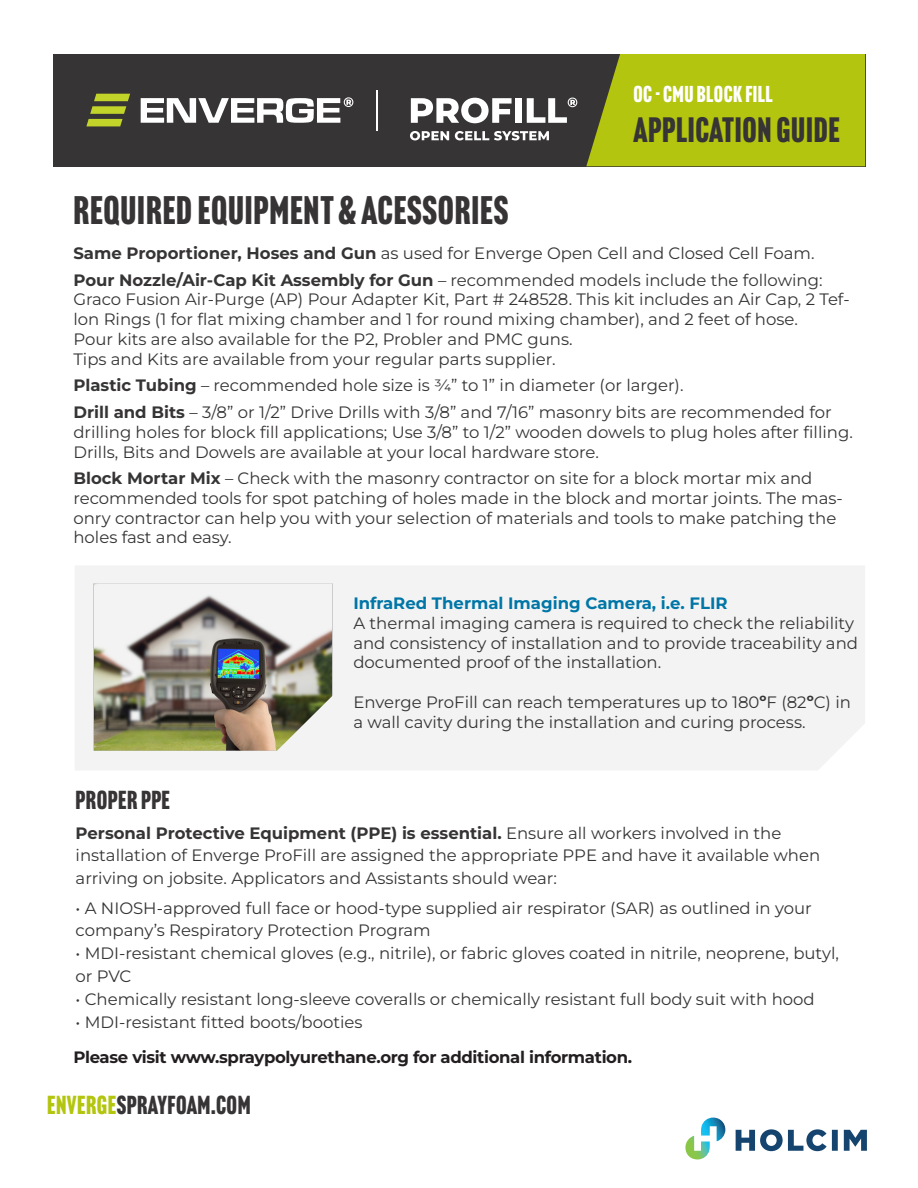
<style>
.page{position:relative;width:918px;height:1188px;background:#fff}
.page>*{position:absolute;margin:0;border:0;box-sizing:border-box;transform-origin:0 0}
.t1{font:39px "Headline Gothic ATF";letter-spacing:.02em;color:#363434}
.t2{font:34.5px "Headline Gothic ATF";letter-spacing:.02em;color:#363434}
.t3{font:25.5px "Headline Gothic ATF";letter-spacing:.02em;color:#363434}
.t4{font:22.5px "Headline Gothic ATF";letter-spacing:.02em;color:#fff}
.t5{font:16.5px/19.8px "Montserrat";color:#363434}
.t6{font:700 16.5px "Montserrat";letter-spacing:-.02em;color:#231f20}
.t7{font:700 16.5px "Montserrat";color:#0076a7}
.s1{font-weight:700}
.s2{color:#b3c50e}
</style>
<div class="page">
<svg style="left:736px;top:1129px;width:131px;height:22px"></svg>
<svg style="left:685px;top:1118px;width:40px;height:41px"></svg>
<div style="left:53px;top:54px;width:812px;height:112px;background:#363434"></div>
<div style="left:586px;top:54px;width:279px;height:112px;background:#b3c50e"></div>
<svg style="left:411px;top:98px;width:101px;height:25px"></svg>
<div style="left:515px;top:98px;width:7px;height:25px;background:#fff"></div>
<svg style="left:527px;top:98px;width:50px;height:25px"></svg>
<svg style="left:410px;top:131px;width:39px;height:9px"></svg>
<svg style="left:455px;top:131px;width:94px;height:9px"></svg>
<hr style="left:376px;top:90px;width:2px;height:40px;background:#fff">
<svg style="left:86px;top:94px;width:44px;height:32px"></svg>
<svg style="left:141px;top:97px;width:212px;height:26px"></svg>
<svg style="left:75px;top:566px;width:790px;height:204px;fill:#f3f3f3"></svg>
<h3 class="t4" style="left:633px;top:81px;width:141px">OC - CMU BLOCK FILL</h3>
<h2 class="t2" style="left:633px;top:109px;width:208px">APPLICATION GUIDE</h2>
<p class="t1" style="left:73px;top:187px;width:436px">REQUIRED EQUIPMENT &amp; ACESSORIES</p>
<p class="t5" style="left:73px;top:243px;width:743px"><span class="s1">Same Proportioner, Hoses and Gun</span> as used for Enverge Open Cell and Closed Cell Foam.</p>
<p class="t5" style="left:73px;top:269px;width:751px"><span class="s1">Pour Nozzle/Air-Cap Kit Assembly for Gun</span> – recommended models include the following:</p>
<p class="t5" style="left:73px;top:289px;width:778px">Graco Fusion Air-Purge (AP) Pour Adapter Kit, Part # 248528. This kit includes an Air Cap, 2 Tef&shy;lon Rings (1 for flat mixing chamber and 1 for round mixing chamber), and 2 feet of hose.</p>
<p class="t5" style="left:73px;top:329px;width:501px">Pour kits are also available for the P2, Probler and PMC guns.</p>
<p class="t5" style="left:73px;top:349px;width:484px">Tips and Kits are available from your regular parts supplier.</p>
<p class="t5" style="left:73px;top:375px;width:612px"><span class="s1">Plastic Tubing</span> – recommended hole size is ¾” to 1” in diameter (or larger).</p>
<p class="t5" style="left:73px;top:402px;width:781px"><span class="s1">Drill and Bits</span> – 3/8” or 1/2” Drive Drills with 3/8” and 7/16” masonry bits are recommended for drilling holes for block fill applications; Use 3/8” to 1/2” wooden dowels to plug holes after filling.<br>Drills, Bits and Dowels are available at your local hardware store.</p>
<p class="t5" style="left:73px;top:468px;width:771px"><span class="s1">Block Mortar Mix</span> – Check with the masonry contractor on site for a block mortar mix and recommended tools for spot patching of holes made in the block and mortar joints. The mas&shy;onry contractor can help you with your selection of materials and tools to make patching the holes fast and easy.</p>
<p class="t7" style="left:353px;top:592px;width:376px">InfraRed Thermal Imaging Camera, i.e. FLIR</p>
<p class="t5" style="left:353px;top:613px;width:506px">A thermal imaging camera is required to check the reliability and consistency of installation and to provide traceability and documented proof of the installation.</p>
<p class="t5" style="left:353px;top:692px;width:499px">Enverge ProFill can reach temperatures up to 180<span class="s1">º</span>F (82<span class="s1">º</span>C) in a wall cavity during the installation and curing process.</p>
<p class="t3" style="left:76px;top:785px;width:96px">PROPER PPE</p>
<p class="t5" style="left:76px;top:821px;width:746px;line-height:22.8px"><span class="s1">Personal Protective Equipment (PPE) is essential.</span> Ensure all workers involved in the installation of Enverge ProFill are assigned the appropriate PPE and have it available when arriving on jobsite. Applicators and Assistants should wear:</p>
<p class="t5" style="left:76px;top:896px;width:738px;line-height:22.8px">• A NIOSH-approved full face or hood-type supplied air respirator (SAR) as outlined in your company’s Respiratory Protection Program</p>
<p class="t5" style="left:76px;top:942px;width:765px;line-height:22.8px">• MDI-resistant chemical gloves (e.g., nitrile), or fabric gloves coated in nitrile, neoprene, butyl, or PVC</p>
<p class="t5" style="left:76px;top:989px;width:741px">• Chemically resistant long-sleeve coveralls or chemically resistant full body suit with hood</p>
<p class="t5" style="left:76px;top:1011px;width:288px">• MDI-resistant fitted boots/booties</p>
<p class="t6" style="left:73px;top:1046px;width:560px">Please visit www.spraypolyurethane.org for additional information.</p>
<h3 class="t3" style="left:47px;top:1090px;width:205px"><span class="s2">ENVERGE</span>SPRAYFOAM.COM</h3>
</div>
